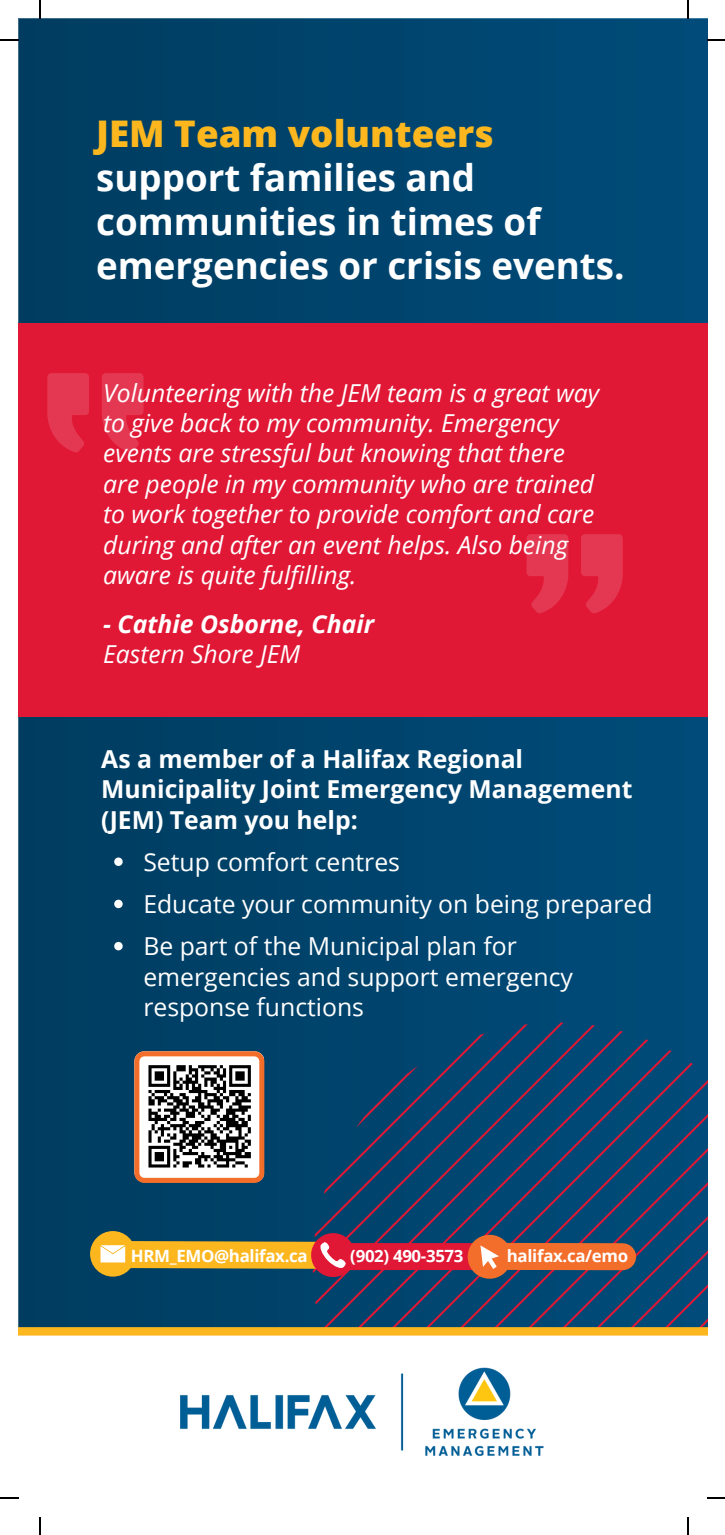
<style>
.page{position:relative;width:725px;height:1535px;background:#fff}
.page>*{position:absolute;margin:0;border:0;box-sizing:border-box;transform-origin:0 0}
.t1{font:700 36.68px/43.9px "Open Sans";color:#fff}
.t2{font:800 36.68px "Open Sans";color:#fcb71f}
.t3{font:italic 24.75px/30.4px "Open Sans";color:#fff}
.t4{font:24.75px/42.3px "Open Sans";color:#fff}
.t5{font:700 24.75px/30.4px "Open Sans";color:#fff}
.t6{font:italic 700 24.75px "Open Sans";color:#fff}
.t7{font:700 16.88px "Open Sans";letter-spacing:-.02em;color:#fff}
</style>
<div class="page">
<div style="left:19px;top:19px;width:688px;height:1336px;background:linear-gradient(to right,#003c60,#004b7a)"></div>
<svg style="left:315px;top:1025px;width:279px;height:279px;fill:#00436c"></svg>
<svg style="left:321px;top:1031px;width:301px;height:296px;fill:#00436c"></svg>
<svg style="left:329px;top:1039px;width:319px;height:288px;fill:#00446c"></svg>
<svg style="left:340px;top:1050px;width:331px;height:277px;fill:#00446d"></svg>
<svg style="left:353px;top:1062px;width:339px;height:265px;fill:#00446d"></svg>
<svg style="left:367px;top:1077px;width:340px;height:250px;fill:#00446e"></svg>
<svg style="left:383px;top:1093px;width:324px;height:234px;fill:#004570"></svg>
<svg style="left:401px;top:1111px;width:306px;height:216px;fill:#004670"></svg>
<svg style="left:421px;top:1130px;width:286px;height:197px;fill:#004671"></svg>
<svg style="left:442px;top:1152px;width:265px;height:175px;fill:#004771"></svg>
<svg style="left:465px;top:1175px;width:242px;height:152px;fill:#004773"></svg>
<svg style="left:491px;top:1200px;width:216px;height:127px;fill:#004874"></svg>
<svg style="left:519px;top:1228px;width:188px;height:99px;fill:#004975"></svg>
<div style="left:19px;top:323px;width:688px;height:394px;background:#e01735"></div>
<svg style="left:526px;top:534px;width:42px;height:79px"></svg>
<svg style="left:581px;top:534px;width:41px;height:79px"></svg>
<svg style="left:102px;top:373px;width:41px;height:79px"></svg>
<svg style="left:48px;top:373px;width:41px;height:79px"></svg>
<div style="left:326px;top:1243px;width:158px;height:27px;background:#e01735"></div>
<svg style="left:80px;top:1227px;width:275px;height:55px"></svg>
<div style="left:496px;top:1243px;width:126px;height:27px;background:#f36e2a"></div>
<svg style="left:467px;top:1234px;width:44px;height:44px"></svg>
<svg style="left:134px;top:1051px;width:130px;height:132px"></svg>
<svg style="left:114px;top:857px;width:9px;height:9px"></svg>
<svg style="left:114px;top:899px;width:9px;height:9px"></svg>
<svg style="left:114px;top:942px;width:9px;height:8px"></svg>
<div style="left:19px;top:1331px;width:688px;height:186px;background:#fff"></div>
<div style="left:19px;top:1327px;width:688px;height:8px;background:#fcb71f"></div>
<img style="left:180px;top:1367px;width:364px;height:89px">
<svg style="left:39px;top:0;width:1px;height:19px"></svg>
<svg style="left:0;top:39px;width:19px;height:2px"></svg>
<svg style="left:687px;top:0;width:1px;height:19px"></svg>
<svg style="left:707px;top:39px;width:18px;height:2px"></svg>
<svg style="left:39px;top:1517px;width:1px;height:18px"></svg>
<svg style="left:0;top:1497px;width:19px;height:2px"></svg>
<svg style="left:687px;top:1517px;width:1px;height:18px"></svg>
<svg style="left:550px;top:1259px;width:175px;height:240px"></svg>
<h1 class="t2" style="left:96px;top:108px;width:399px">JEM Team volunteers</h1>
<h1 class="t1" style="left:96px;top:155px;width:530px">support families and communities in times of emergencies or crisis events.</h1>
<p class="t3" style="left:103px;top:377px;width:497px">Volunteering with the JEM team is a great way to give back to my community. Emergency events are stressful but knowing that there are people in my community who are trained to work together to provide comfort and care during and after an event helps. Also being aware is quite fulfilling.</p>
<p class="t6" style="left:103px;top:606px;width:272px">- Cathie Osborne, Chair</p>
<p class="t3" style="left:103px;top:638px;width:198px">Eastern Shore JEM</p>
<p class="t5" style="left:101px;top:743px;width:532px">As a member of a Halifax Regional<br>Municipality Joint Emergency Management (JEM) Team you help:</p>
<p class="t4" style="left:143px;top:840px;width:510px">Setup comfort centres<br>Educate your community on being prepared<br>Be part of the Municipal plan for</p>
<p class="t4" style="left:143px;top:961px;width:431px;line-height:30.4px">emergencies and support emergency response functions</p>
<p class="t7" style="left:131px;top:1243px;width:178px">HRM_EMO@halifax.ca</p>
<p class="t7" style="left:350px;top:1243px;width:115px">(902) 490-3573</p>
<p class="t7" style="left:507px;top:1243px;width:123px">halifax.ca/emo</p>
</div>
